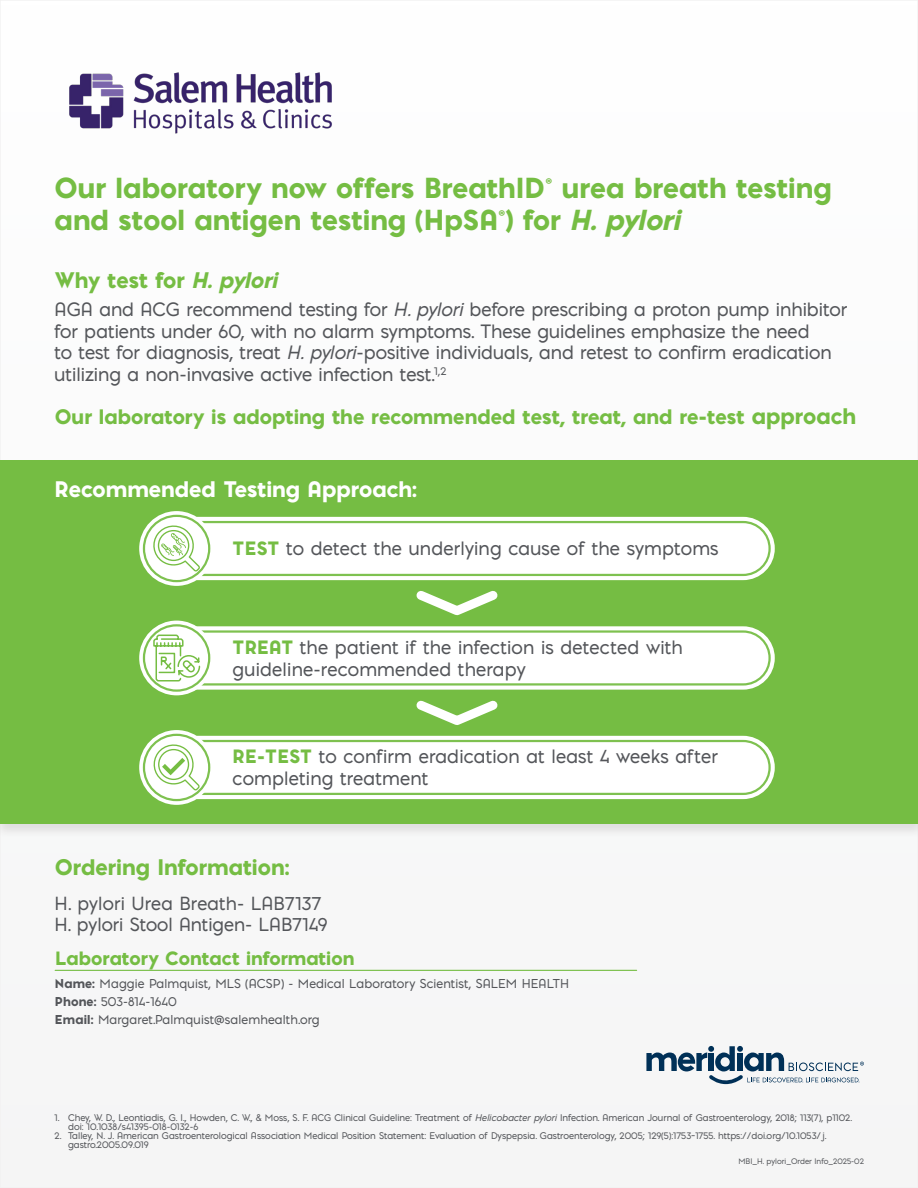
<style>
.page{position:relative;width:918px;height:1188px;background:#fff}
.page>*{position:absolute;margin:0;border:0;box-sizing:border-box;transform-origin:0 0}
.t1{font:900 27px/32.4px "Pontiac";color:#75bd43}
.t2{font:900 21px "Pontiac";color:#75bd43}
.t3{font:900 21px "Pontiac";color:#fff}
.t4{font:900 19.5px "Pontiac";color:#75bd43}
.t5{font:18px/21.6px "Pontiac";color:#54565a}
.t6{font:900 18px "Pontiac";color:#75bd43}
.t7{font:17.7px "Pontiac";color:#54565a}
.t8{font:12px "Pontiac";letter-spacing:.01em;color:#54565a}
.t9{font:9px/9px "Pontiac";color:#54565a}
.t10{font:7.5px "Pontiac";color:#54565a}
.s1{font-style:italic}
.s2{font-size:21px}
.s3{font-weight:900;color:#75bd43}
.s4{font-weight:900}
</style>
<div class="page">
<div style="left:1px;top:1px;width:917px;height:1187px;background:#fbfbfb"></div>
<div style="left:0;top:458px;width:918px;height:381px;background:#231f20;opacity:.12"></div>
<div style="left:0;top:460px;width:918px;height:364px;background:#75bd43"></div>
<svg style="left:646px;top:1046px;width:218px;height:38px"></svg>
<div style="left:143px;top:626px;width:632px;height:64px;background:#fff;border-radius:32px"></div>
<div style="left:147px;top:630px;width:624px;height:56px;border:2px solid #75bd43;border-radius:26px"></div>
<svg style="left:139px;top:621px;width:75px;height:74px"></svg>
<div style="left:143px;top:624px;width:67px;height:68px;border:2px solid #75bd43;border-radius:50%"></div>
<svg style="left:153px;top:634px;width:47px;height:48px"></svg>
<div style="left:143px;top:517px;width:632px;height:63px;background:#fff;border-radius:32px"></div>
<div style="left:147px;top:521px;width:624px;height:55px;border:2px solid #75bd43;border-radius:26px"></div>
<svg style="left:139px;top:511px;width:75px;height:75px"></svg>
<div style="left:143px;top:515px;width:67px;height:67px;border:2px solid #75bd43;border-radius:50%"></div>
<svg style="left:151px;top:523px;width:49px;height:49px"></svg>
<div style="left:143px;top:736px;width:632px;height:63px;background:#fff;border-radius:32px"></div>
<div style="left:147px;top:740px;width:624px;height:55px;border:2px solid #75bd43;border-radius:26px"></div>
<svg style="left:139px;top:730px;width:75px;height:75px"></svg>
<div style="left:143px;top:734px;width:67px;height:67px;border:2px solid #75bd43;border-radius:50%"></div>
<svg style="left:151px;top:742px;width:49px;height:48px"></svg>
<svg style="left:416px;top:590px;width:82px;height:26px"></svg>
<svg style="left:416px;top:700px;width:82px;height:25px"></svg>
<hr style="left:55px;top:970px;width:582px;height:1px;background:#75bd43">
<img style="left:69px;top:72px;width:263px;height:62px">
<p class="t1" style="left:55px;top:171px;width:779px">Our laboratory now offers BreathID<sup>®</sup> urea breath testing and stool antigen testing (HpSA<sup>®</sup>) for <span class="s1">H. pylori</span></p>
<p class="t2" style="left:55px;top:264px;width:225px">Why test for <span class="s1">H. pylori</span></p>
<p class="t5" style="left:55px;top:298px;width:794px">AGA and ACG recommend testing for <span class="s1">H. pylori</span> before prescribing a proton pump inhibitor for patients under 60, with no alarm symptoms. These guidelines emphasize the need<br>to test for diagnosis, treat <span class="s1">H. pylori</span>-positive individuals, and retest to confirm eradication utilizing a non-invasive active infection test.<sup>1,2</sup></p>
<p class="t4" style="left:55px;top:402px;width:803px">Our laboratory is adopting the recommended test, treat, and re-test <span class="s2">approach</span></p>
<p class="t3" style="left:55px;top:473px;width:364px">Recommended Testing Approach:</p>
<p class="t5" style="left:233px;top:537px;width:487px"><span class="s3">TEST</span> to detect the underlying cause of the symptoms</p>
<p class="t5" style="left:233px;top:636px;width:452px"><span class="s3">TREAT</span> the patient if the infection is detected with guideline-recommended therapy</p>
<p class="t5" style="left:233px;top:746px;width:487px"><span class="s3">RE-TEST</span> to confirm eradication at least 4 weeks after completing treatment</p>
<p class="t2" style="left:55px;top:852px;width:236px">Ordering Information:</p>
<p class="t7" style="left:55px;top:890px;width:268px">H. pylori Urea Breath- LAB7137</p>
<p class="t7" style="left:55px;top:911px;width:274px">H. pylori Stool Antigen- LAB7149</p>
<p class="t6" style="left:55px;top:944px;width:301px">Laboratory Contact information</p>
<p class="t8" style="left:55px;top:975px;width:516px"><span class="s4">Name:</span> Maggie Palmquist, MLS (ACSP) - Medical Laboratory Scientist, SALEM HEALTH</p>
<p class="t8" style="left:55px;top:993px;width:124px"><span class="s4">Phone:</span> 503-814-1640</p>
<p class="t8" style="left:55px;top:1011px;width:266px"><span class="s4">Email:</span> Margaret.Palmquist@salemhealth.org</p>
<p class="t9" style="left:68px;top:1113px;width:785px;text-indent:-14px">1. Chey, W. D., Leontiadis, G. I., Howden, C. W., &amp; Moss, S. F. ACG Clinical Guideline: Treatment of <span class="s1">Helicobacter pylori</span> Infection. American Journal of Gastroenterology, 2018; 113(7), p1102. doi: 10.1038/s41395-018-0132-6</p>
<p class="t9" style="left:68px;top:1131px;width:760px;text-indent:-14px">2. Talley, N. J. American Gastroenterological Association Medical Position Statement: Evaluation of Dyspepsia. Gastroenterology, 2005; 129(5):1753–1755. https://doi.org/10.1053/j. gastro.2005.09.019</p>
<p class="t10" style="left:739px;top:1156px;width:127px">MBI_H. pylori_Order Info_2025-02</p>
</div>
